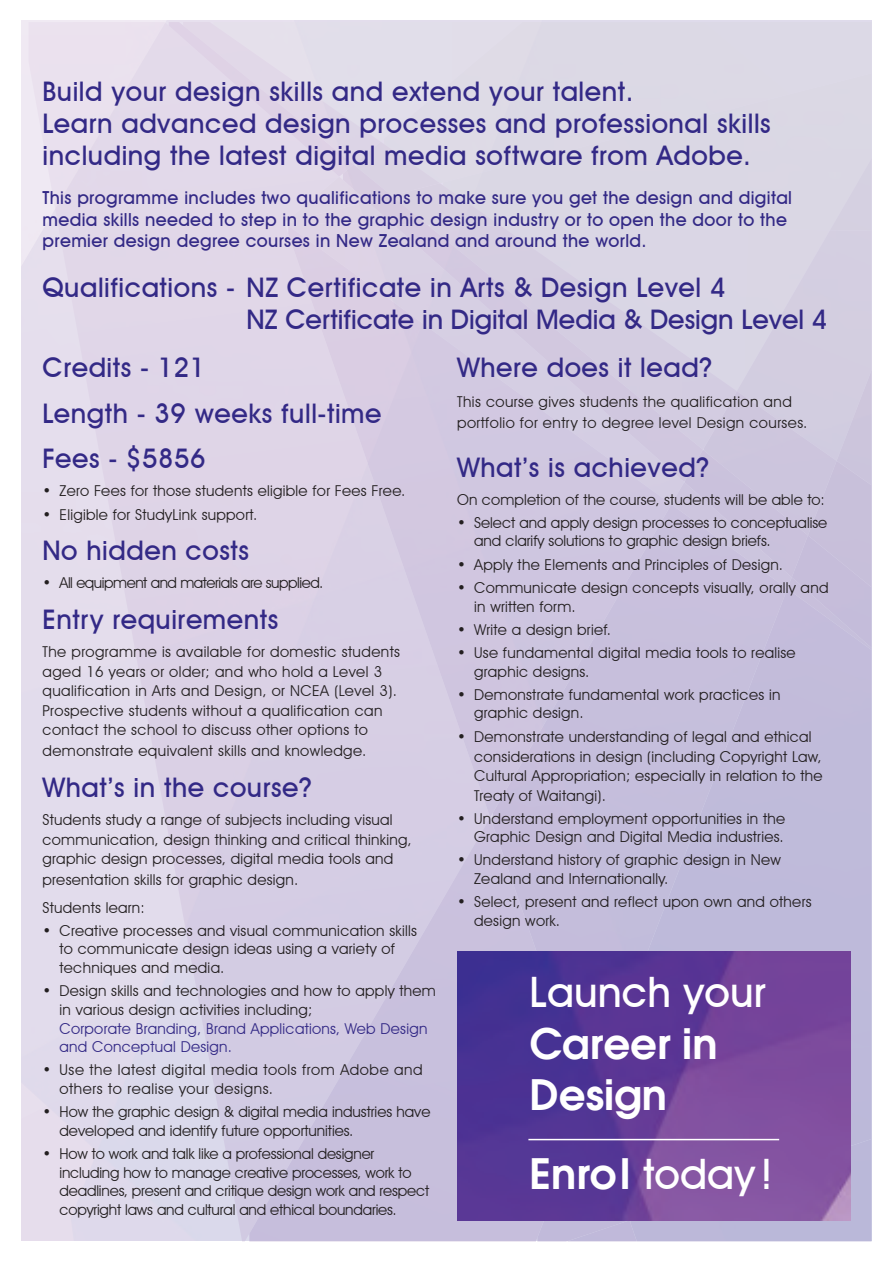
<style>
.page{position:relative;width:893px;height:1263px;background:#fff}
.page>*{position:absolute;margin:0;border:0;box-sizing:border-box;transform-origin:0 0}
.t1{font:500 42px "Avant Garde IT Cby BT";color:#fff}
.t2{font:600 42px/51px "Avant Garde";color:#fff}
.Heading_Colour{font:500 27px/32.4px "Avant Garde IT Cby BT";letter-spacing:.02em;color:#332986}
.Heading_Colour-2{font:500 18px/21.6px "Avant Garde IT Cby BT";letter-spacing:.02em;color:#332986}
.Body_Copy_Bullet_Poi{font:15px/18.8px "Avant Garde IT Cby BT";letter-spacing:.02em;color:#231f20}
.Body_Copy{font:15px/19.5px "Avant Garde IT Cby BT";letter-spacing:.02em;color:#231f20}
.Body_Copy_Introducti{font:15px/19.5px "Avant Garde IT Cby BT";letter-spacing:.03em;color:#231f20}
.Body_Copy_Bullet_Poi-2{font:15px/18.8px "Avant Garde IT Cby BT";letter-spacing:-.01em;color:#231f20}
.Body_Copy_Bullet_Poi-3{font:15px/18.8px "Avant Garde IT Cby BT";color:#231f20}
.Body_Copy_Bullet_Poi-4{font:15px/18.8px "Avant Garde IT Cby BT";letter-spacing:.04em;color:#231f20}
.Body_Copy_Bullet_Poi-5{font:15px "Avant Garde IT Cby BT";letter-spacing:-.03em;color:#231f20}
.s1{color:#332986}
.s2{font-family:"Avant Garde";font-weight:600}
</style>
<div class="page">
<svg style="left:29px;top:22px;width:259px;height:1220px;background:#e0d8e9"></svg>
<div style="left:169px;top:22px;width:185px;height:155px;background:#e2d9ea"></div>
<div style="left:395px;top:183px;width:106px;height:43px;background:#d8d1e2"></div>
<img style="left:371px;top:196px;width:56px;height:29px">
<div style="left:384px;top:22px;width:488px;height:161px;background:#dcd9e5"></div>
<div style="left:357px;top:142px;width:83px;height:54px;background:#d9d2e3"></div>
<div style="left:288px;top:177px;width:79px;height:45px;background:#dfd6e6"></div>
<div style="left:343px;top:164px;width:49px;height:38px;background:#d9d1e3"></div>
<img style="left:629px;top:1220px;width:1px;height:22px">
<img style="left:630px;top:1220px;width:242px;height:22px">
<img style="left:249px;top:817px;width:288px;height:425px">
<div style="left:704px;top:391px;width:133px;height:70px;background:#d1cce0"></div>
<div style="left:685px;top:450px;width:123px;height:127px;background:#ccc5dd"></div>
<div style="left:493px;top:504px;width:294px;height:447px;background:#cac2de"></div>
<div style="left:830px;top:158px;width:42px;height:73px;background:#d9d4e4"></div>
<div style="left:837px;top:370px;width:35px;height:91px;background:#d0cce0"></div>
<div style="left:808px;top:461px;width:64px;height:74px;background:#c8c0da"></div>
<div style="left:792px;top:535px;width:80px;height:54px;background:#c7bfda"></div>
<img style="left:537px;top:1220px;width:92px;height:22px">
<div style="left:591px;top:589px;width:281px;height:631px;background:#c2bcda"></div>
<img style="left:457px;top:951px;width:393px;height:269px">
<hr style="left:528px;top:1139px;width:251px;height:1px;background:#fff">
<p class="Heading_Colour" style="left:43px;top:75px;width:730px">Build your design skills and extend your talent.<br>Learn advanced design processes and professional skills including the latest digital media software from Adobe.</p>
<p class="Heading_Colour-2" style="left:43px;top:187px;width:751px">This programme includes two qualifications to make sure you get the design and digital media skills needed to step in to the graphic design industry or to open the door to the premier design degree courses in New Zealand and around the world.</p>
<p class="Heading_Colour" style="left:247px;top:271px;width:582px;text-indent:-204px">Qualifications - NZ Certificate in Arts &amp; Design Level 4<br>NZ Certificate in Digital Media &amp; Design Level 4</p>
<p class="Heading_Colour" style="left:43px;top:351px;width:164px">Credits - 121</p>
<p class="Heading_Colour" style="left:43px;top:397px;width:341px">Length - 39 weeks full-time</p>
<p class="Heading_Colour" style="left:43px;top:442px;width:165px">Fees - $5856</p>
<p class="Body_Copy_Bullet_Poi" style="left:43px;top:481px;width:364px">• Zero Fees for those students eligible for Fees Free.</p>
<p class="Body_Copy_Bullet_Poi" style="left:43px;top:505px;width:216px">• Eligible for StudyLink support.</p>
<p class="Heading_Colour" style="left:43px;top:534px;width:208px">No hidden costs</p>
<p class="Body_Copy_Bullet_Poi-5" style="left:43px;top:574px;width:282px">• All equipment and materials are supplied.</p>
<p class="Heading_Colour" style="left:43px;top:603px;width:237px">Entry requirements</p>
<p class="Body_Copy_Introducti" style="left:43px;top:642px;width:359px">The programme is available for domestic students aged 16 years or older; and who hold a Level 3 qualification in Arts and Design, or NCEA (Level 3).<br>Prospective students without a qualification can contact the school to discuss other options to</p>
<p class="Body_Copy_Introducti" style="left:43px;top:741px;width:325px">demonstrate equivalent skills and knowledge.</p>
<p class="Heading_Colour" style="left:43px;top:771px;width:271px">What’s in the course?</p>
<p class="Body_Copy" style="left:43px;top:810px;width:371px">Students study a range of subjects including visual communication, design thinking and critical thinking, graphic design processes, digital media tools and</p>
<p class="Body_Copy" style="left:43px;top:870px;width:257px">presentation skills for graphic design.</p>
<p class="Body_Copy_Bullet_Poi" style="left:43px;top:898px;width:104px">Students learn:</p>
<p class="Body_Copy_Bullet_Poi" style="left:60px;top:921px;width:359px;text-indent:-17px">• Creative processes and visual communication skills to communicate design ideas using a variety of techniques and media.</p>
<p class="Body_Copy_Bullet_Poi" style="left:60px;top:981px;width:378px;text-indent:-17px">• Design skills and technologies and how to apply them in various design activities including;<br><span class="s1">Corporate Branding, Brand Applications, Web Design and Conceptual Design.</span></p>
<p class="Body_Copy_Bullet_Poi-4" style="left:60px;top:1060px;width:365px;text-indent:-17px">• Use the latest digital media tools from Adobe and others to realise your designs.</p>
<p class="Body_Copy_Bullet_Poi-3" style="left:60px;top:1102px;width:372px;text-indent:-17px">• How the graphic design &amp; digital media industries have developed and identify future opportunities.</p>
<p class="Body_Copy_Bullet_Poi-2" style="left:60px;top:1144px;width:371px;text-indent:-17px">• How to work and talk like a professional designer including how to manage creative processes, work to deadlines, present and critique design work and respect copyright laws and cultural and ethical boundaries.</p>
<p class="Heading_Colour" style="left:457px;top:351px;width:257px">Where does it lead?</p>
<p class="Body_Copy" style="left:457px;top:391px;width:352px;line-height:21px">This course gives students the qualification and portfolio for entry to degree level Design courses.</p>
<p class="Heading_Colour" style="left:457px;top:451px;width:254px">What’s is achieved?</p>
<p class="Body_Copy_Bullet_Poi" style="left:457px;top:490px;width:369px">On completion of the course, students will be able to:</p>
<p class="Body_Copy_Bullet_Poi-3" style="left:474px;top:513px;width:355px;text-indent:-17px">• Select and apply design processes to conceptualise and clarify solutions to graphic design briefs.</p>
<p class="Body_Copy_Bullet_Poi" style="left:457px;top:555px;width:327px">• Apply the Elements and Principles of Design.</p>
<p class="Body_Copy_Bullet_Poi" style="left:474px;top:578px;width:356px;text-indent:-17px">• Communicate design concepts visually, orally and in written form.</p>
<p class="Body_Copy_Bullet_Poi" style="left:457px;top:620px;width:155px">• Write a design brief.</p>
<p class="Body_Copy_Bullet_Poi" style="left:474px;top:643px;width:323px;text-indent:-17px">• Use fundamental digital media tools to realise graphic designs.</p>
<p class="Body_Copy_Bullet_Poi" style="left:474px;top:685px;width:308px;text-indent:-17px">• Demonstrate fundamental work practices in graphic design.</p>
<p class="Body_Copy_Bullet_Poi" style="left:474px;top:727px;width:350px;line-height:19.5px;text-indent:-17px">• Demonstrate understanding of legal and ethical considerations in design (including Copyright Law, Cultural Appropriation; especially in relation to the Treaty of Waitangi).</p>
<p class="Body_Copy_Bullet_Poi" style="left:457px;top:809px;width:330px;text-align:right">• Understand employment opportunities in the<br>Graphic Design and Digital Media industries.</p>
<p class="Body_Copy_Bullet_Poi" style="left:474px;top:850px;width:308px;text-indent:-17px">• Understand history of graphic design in New<br>Zealand and Internationally.</p>
<p class="Body_Copy_Bullet_Poi" style="left:474px;top:892px;width:339px;text-indent:-17px">• Select, present and reflect upon own and others design work.</p>
<h1 class="t1" style="left:529px;top:967px;width:238px">Launch your</h1>
<h1 class="t2" style="left:529px;top:1017px;width:190px">Career in<br>Design</h1>
<h1 class="t1" style="left:529px;top:1149px;width:245px"><span class="s2">Enrol</span> today!</h1>
</div>
